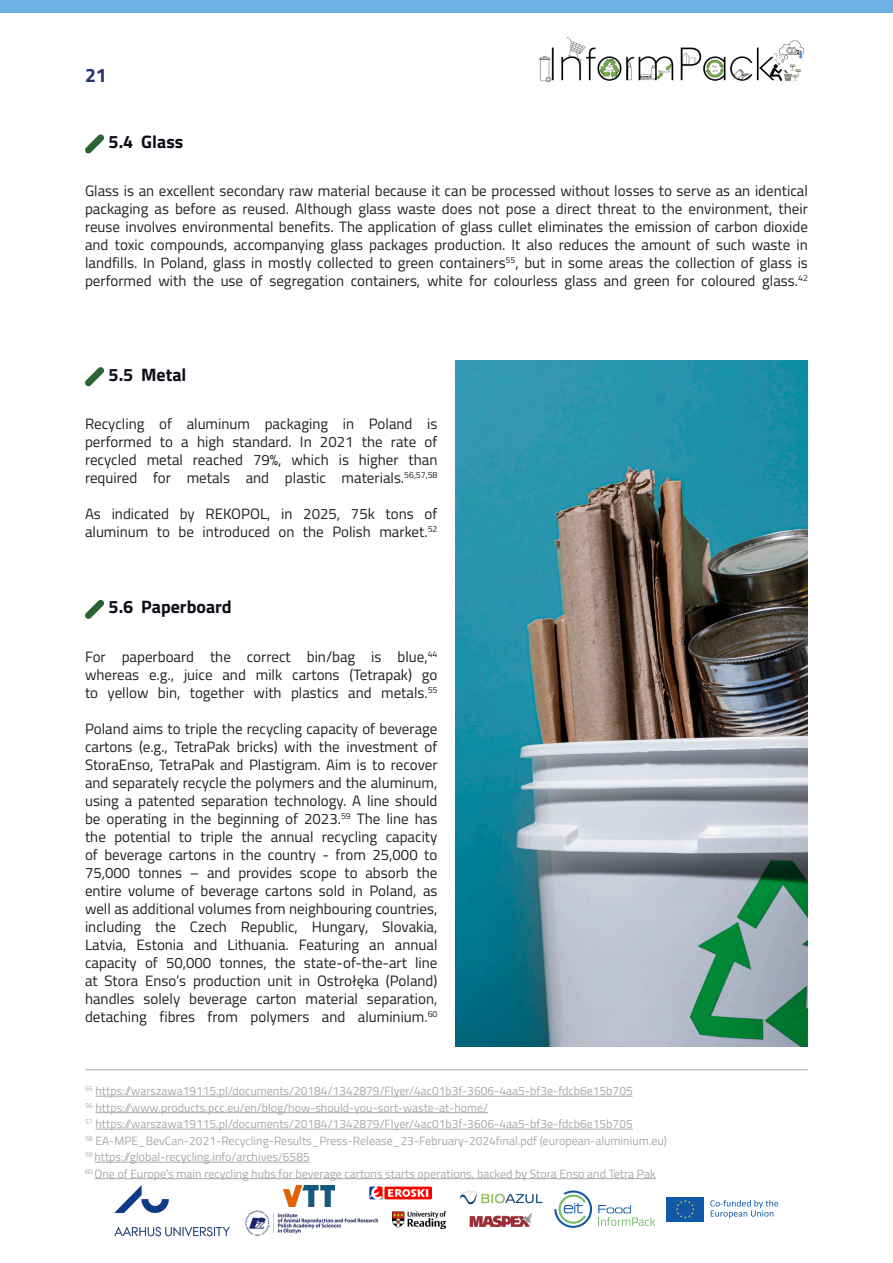
<style>
.page{position:relative;width:893px;height:1263px;background:#fff}
.page>*{position:absolute;margin:0;border:0;box-sizing:border-box;transform-origin:0 0}
.t1{font:700 19.5px "Titillium Web";color:#273371}
.Destacados{font:700 18px "Titillium Web";color:#0c0d17}
.t2{font:15px/18px "Titillium Web";color:#231f20;text-align:justify}
.Referencias{font:12px "Titillium Web";color:#a8a9ad}
</style>
<div class="page">
<svg style="left:85px;top:134px;width:19px;height:20px"></svg>
<svg style="left:85px;top:367px;width:19px;height:19px"></svg>
<svg style="left:85px;top:599px;width:19px;height:20px"></svg>
<hr style="left:85px;top:1069px;width:723px;height:1px;background:#a8a9ad">
<hr style="left:96px;top:1096px;width:537px;height:1px;background:#a8a9ad">
<hr style="left:96px;top:1112px;width:392px;height:1px;background:#a8a9ad">
<hr style="left:96px;top:1129px;width:537px;height:1px;background:#a8a9ad">
<hr style="left:94px;top:1162px;width:216px;height:1px;background:#a8a9ad">
<hr style="left:94px;top:1178px;width:562px;height:1px;background:#a8a9ad">
<img style="left:455px;top:360px;width:353px;height:686px">
<div style="left:0;top:0;width:893px;height:13px;background:#6cb1e2"></div>
<img style="left:115px;top:1185px;width:115px;height:51px">
<img style="left:283px;top:1185px;width:52px;height:22px">
<img style="left:245px;top:1211px;width:133px;height:24px">
<img style="left:370px;top:1187px;width:61px;height:13px">
<img style="left:393px;top:1211px;width:52px;height:17px">
<img style="left:460px;top:1191px;width:83px;height:14px">
<img style="left:470px;top:1214px;width:61px;height:13px">
<div style="left:666px;top:1197px;width:38px;height:25px;background:#1059a9"></div>
<svg style="left:710px;top:1200px;width:68px;height:18px"></svg>
<svg style="left:676px;top:1200px;width:19px;height:18px"></svg>
<svg style="left:554px;top:1190px;width:38px;height:38px"></svg>
<svg style="left:598px;top:1205px;width:57px;height:21px"></svg>
<img style="left:539px;top:37px;width:266px;height:46px">
<h1 class="t1" style="left:85px;top:60px;width:23px">21</h1>
<p class="Destacados" style="left:109px;top:128px;width:76px">5.4 Glass</p>
<p class="t2" style="left:85px;top:181px;width:724px">Glass is an excellent secondary raw material because it can be processed without losses to serve as an identical packaging as before as reused. Although glass waste does not pose a direct threat to the environment, their reuse involves environmental benefits. The application of glass cullet eliminates the emission of carbon dioxide and toxic compounds, accompanying glass packages production. It also reduces the amount of such waste in landfills. In Poland, glass in mostly collected to green containers<sup>55</sup>, but in some areas the collection of glass is performed with the use of segregation containers, white for colourless glass and green for coloured glass.<sup>42</sup></p>
<p class="Destacados" style="left:109px;top:361px;width:79px">5.5 Metal</p>
<p class="t2" style="left:85px;top:414px;width:354px">Recycling of aluminum packaging in Poland is performed to a high standard. In 2021 the rate of recycled metal reached 79%, which is higher than required for metals and plastic materials.<sup>56,57,58</sup></p>
<p class="t2" style="left:85px;top:504px;width:354px">As indicated by REKOPOL, in 2025, 75k tons of aluminum to be introduced on the Polish market.<sup>52</sup></p>
<p class="Destacados" style="left:109px;top:593px;width:125px">5.6 Paperboard</p>
<p class="t2" style="left:85px;top:647px;width:354px">For paperboard the correct bin/bag is blue,<sup>44 </sup>whereas e.g., juice and milk cartons (Tetrapak) go to yellow bin, together with plastics and metals.<sup>55</sup></p>
<p class="t2" style="left:85px;top:719px;width:354px">Poland aims to triple the recycling capacity of beverage cartons (e.g., TetraPak bricks) with the investment of StoraEnso, TetraPak and Plastigram. Aim is to recover and separately recycle the polymers and the aluminum, using a patented separation technology. A line should be operating in the beginning of 2023.<sup>59</sup> The line has the potential to triple the annual recycling capacity of beverage cartons in the country - from 25,000 to 75,000 tonnes – and provides scope to absorb the entire volume of beverage cartons sold in Poland, as well as additional volumes from neighbouring countries, including the Czech Republic, Hungary, Slovakia, Latvia, Estonia and Lithuania. Featuring an annual capacity of 50,000 tonnes, the state-of-the-art line at Stora Enso’s production unit in Ostrołęka (Poland) handles solely beverage carton material separation, detaching fibres from polymers and aluminium.<sup>60</sup></p>
<p class="Referencias" style="left:85px;top:1082px;width:549px"><sup>55</sup> https://warszawa19115.pl/documents/20184/1342879/Flyer/4ac01b3f-3606-4aa5-bf3e-fdcb6e15b705</p>
<p class="Referencias" style="left:85px;top:1098px;width:405px"><sup>56</sup> https://www.products.pcc.eu/en/blog/how-should-you-sort-waste-at-home/</p>
<p class="Referencias" style="left:85px;top:1115px;width:549px"><sup>57</sup> https://warszawa19115.pl/documents/20184/1342879/Flyer/4ac01b3f-3606-4aa5-bf3e-fdcb6e15b705</p>
<p class="Referencias" style="left:85px;top:1131px;width:583px"><sup>58</sup> EA-MPE_BevCan-2021-Recycling-Results_Press-Release_23-February-2024final.pdf (european-aluminium.eu)</p>
<p class="Referencias" style="left:85px;top:1148px;width:226px"><sup>59</sup> https://global-recycling.info/archives/6585</p>
<p class="Referencias" style="left:85px;top:1164px;width:572px"><sup>60</sup> One of Europe’s main recycling hubs for beverage cartons starts operations, backed by Stora Enso and Tetra Pak</p>
</div>
